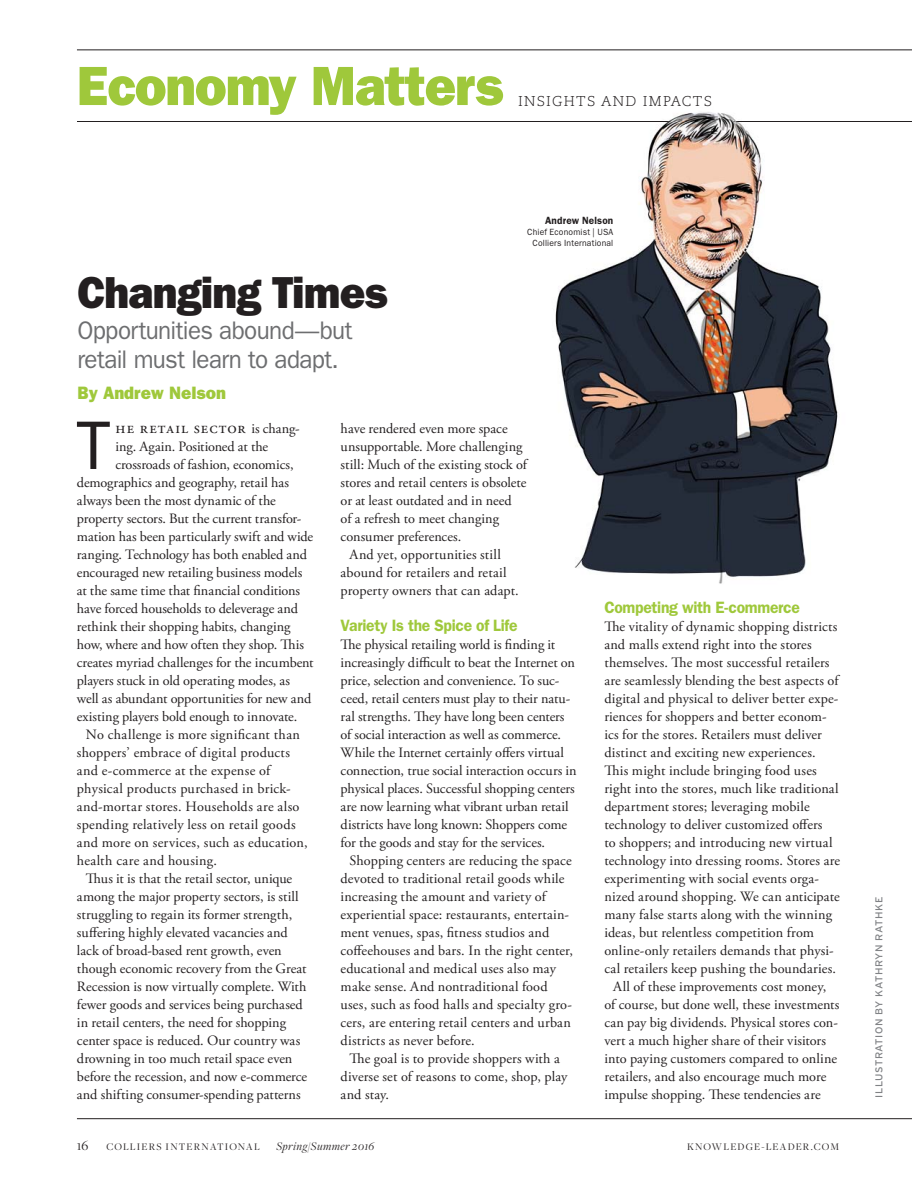
<style>
.page{position:relative;width:918px;height:1188px;background:#fff}
.page>*{position:absolute;margin:0;border:0;box-sizing:border-box;transform-origin:0 0}
.t1{font:69px "ITC Franklin Gothic Std";color:#231f20}
.t2{font:55.5px "ITC Franklin Gothic Std Hvy";letter-spacing:-.02em;color:#9fc83b;scale:.95 1}
.t3{font:45px "ITC Franklin Gothic Std Hvy";letter-spacing:-.02em;color:#231f20;scale:.95 1}
.t4{font:25.5px/28.5px "ITC Franklin Gothic Std";letter-spacing:-.025em;color:#6d6e70;scale:.95 1}
.t5{font:18px "ITC Franklin Gothic Std Hvy";color:#9fc83b;scale:.95 1}
.t6{font:600 16.5px "ITC Franklin Gothic Std";letter-spacing:-.02em;color:#9fc83b;scale:.95 1}
.t7{font:16.5px "Adobe Garamond Pro";letter-spacing:.065em;color:#231f20}
.t8{font:14.25px/18px "Adobe Garamond Pro";color:#231f20}
.t9{font:14.25px "Adobe Garamond Pro";letter-spacing:.02em;color:#231f20}
.t10{font:14.25px "Adobe Garamond Pro";letter-spacing:.025em;color:#231f20}
.t11{font:300 14.25px "Caecilia";letter-spacing:.09em;color:#231f20}
.t12{font:14.25px "Freight Disp Pro";color:#231f20}
.t13{font:10.5px "Freight Disp Pro";letter-spacing:.11em;color:#231f20}
.t14{font:600 10.5px "ITC Franklin Gothic Std";letter-spacing:.02em;color:#231f20;scale:.95 1}
.t15{font:10.05px "Interstate";letter-spacing:.05em;color:#808285;scale:1.05 1}
.t16{font:9px/10.8px "ITC Franklin Gothic Std";letter-spacing:.02em;color:#231f20;text-align:center;scale:.95 1}
.s1{font-size:14.25px}
.s2{font-style:italic;font-size:12px}
</style>
<div class="page">
<hr style="left:77px;top:121px;width:834px;height:1px;background:#231f20">
<img style="left:555px;top:112px;width:283px;height:472px">
<img style="left:555px;top:121px;width:283px;height:1px">
<h2 class="t2" style="left:77px;top:53px;width:450px">Economy Matters</h2>
<p class="t11" style="left:518px;top:93px;width:195px">INSIGHTS AND IMPACTS</p>
<h3 class="t3" style="left:77px;top:266px;width:328px">Changing Times</h3>
<h3 class="t4" style="left:77px;top:317px;width:291px">Opportunities abound—but retail must learn to adapt.</h3>
<p class="t5" style="left:77px;top:382px;width:158px">By Andrew Nelson</p>
<p class="t14" style="left:545px;top:214px;width:73px">Andrew Nelson</p>
<p class="t16" style="left:527px;top:227px;width:92px">Chief Economist | USA<br>Colliers International</p>
<h1 class="t1" style="left:76px;top:406px;width:36px">T</h1>
<p class="t7" style="left:115px;top:418px;width:186px">he retail sector <span class="s1">is chang-</span></p>
<p class="t8" style="left:115px;top:438px;width:154px">ing. Again. Positioned at the</p>
<p class="t8" style="left:115px;top:456px;width:180px">crossroads of fashion, economics,</p>
<p class="t8" style="left:77px;top:474px;width:214px">demographics and geography, retail has</p>
<p class="t8" style="left:77px;top:492px;width:200px">always been the most dynamic of the</p>
<p class="t8" style="left:77px;top:510px;width:226px">property sectors. But the current transfor-</p>
<p class="t8" style="left:77px;top:528px;width:238px">mation has been particularly swift and wide</p>
<p class="t8" style="left:77px;top:546px;width:232px">ranging. Technology has both enabled and</p>
<p class="t8" style="left:77px;top:564px;width:227px">encouraged new retailing business models</p>
<p class="t8" style="left:77px;top:582px;width:225px">at the same time that financial conditions</p>
<p class="t8" style="left:77px;top:600px;width:222px">have forced households to deleverage and</p>
<p class="t8" style="left:77px;top:618px;width:215px">rethink their shopping habits, changing</p>
<p class="t8" style="left:77px;top:636px;width:229px">how, where and how often they shop. This</p>
<p class="t8" style="left:77px;top:654px;width:238px">creates myriad challenges for the incumbent</p>
<p class="t8" style="left:77px;top:672px;width:215px">players stuck in old operating modes, as</p>
<p class="t8" style="left:77px;top:690px;width:236px">well as abundant opportunities for new and</p>
<p class="t8" style="left:77px;top:708px;width:222px">existing players bold enough to innovate.</p>
<p class="t10" style="left:86px;top:726px;width:216px">No challenge is more significant than</p>
<p class="t9" style="left:77px;top:744px;width:215px">shoppers’ embrace of digital products</p>
<p class="t9" style="left:77px;top:762px;width:195px">and e-commerce at the expense of</p>
<p class="t9" style="left:77px;top:780px;width:215px">physical products purchased in brick-</p>
<p class="t9" style="left:77px;top:798px;width:224px">and-mortar stores. Households are also</p>
<p class="t9" style="left:77px;top:816px;width:220px">spending relatively less on retail goods</p>
<p class="t8" style="left:77px;top:834px;width:232px">and more on services, such as education,</p>
<p class="t10" style="left:77px;top:852px;width:142px">health care and housing.</p>
<p class="t8" style="left:86px;top:870px;width:208px">Thus it is that the retail sector, unique</p>
<p class="t8" style="left:77px;top:888px;width:223px">among the major property sectors, is still</p>
<p class="t8" style="left:77px;top:906px;width:217px">struggling to regain its former strength,</p>
<p class="t8" style="left:77px;top:924px;width:212px">suffering highly elevated vacancies and</p>
<p class="t8" style="left:77px;top:942px;width:206px">lack of broad-based rent growth, even</p>
<p class="t8" style="left:77px;top:960px;width:231px">though economic recovery from the Great</p>
<p class="t8" style="left:77px;top:978px;width:231px">Recession is now virtually complete. With</p>
<p class="t8" style="left:77px;top:996px;width:227px">fewer goods and services being purchased</p>
<p class="t8" style="left:77px;top:1014px;width:211px">in retail centers, the need for shopping</p>
<p class="t8" style="left:77px;top:1032px;width:225px">center space is reduced. Our country was</p>
<p class="t8" style="left:77px;top:1050px;width:217px">drowning in too much retail space even</p>
<p class="t8" style="left:77px;top:1068px;width:232px">before the recession, and now e-commerce</p>
<p class="t8" style="left:77px;top:1086px;width:225px">and shifting consumer-spending patterns</p>
<p class="t8" style="left:341px;top:420px;width:169px">have rendered even more space</p>
<p class="t8" style="left:341px;top:438px;width:183px">unsupportable. More challenging</p>
<p class="t8" style="left:341px;top:456px;width:188px">still: Much of the existing stock of</p>
<p class="t8" style="left:341px;top:474px;width:187px">stores and retail centers is obsolete</p>
<p class="t8" style="left:341px;top:492px;width:173px">or at least outdated and in need</p>
<p class="t8" style="left:341px;top:510px;width:160px">of a refresh to meet changing</p>
<p class="t8" style="left:341px;top:528px;width:122px">consumer preferences.</p>
<p class="t8" style="left:350px;top:546px;width:153px">And yet, opportunities still</p>
<p class="t8" style="left:341px;top:564px;width:168px">abound for retailers and retail</p>
<p class="t8" style="left:341px;top:582px;width:180px">property owners that can adapt.</p>
<p class="t6" style="left:341px;top:616px;width:188px">Variety Is the Spice of Life</p>
<p class="t8" style="left:341px;top:636px;width:237px">The physical retailing world is finding it increasingly difficult to beat the Internet on price, selection and convenience. To suc&shy;ceed, retail centers must play to their natu&shy;ral strengths. They have long been centers of social interaction as well as commerce.<br>While the Internet certainly offers virtual connection, true social interaction occurs in physical places. Successful shopping centers are now learning what vibrant urban retail districts have long known: Shoppers come for the goods and stay for the services.</p>
<p class="t8" style="left:341px;top:852px;width:234px;text-indent:9px">Shopping centers are reducing the space devoted to traditional retail goods while increasing the amount and variety of experiential space: restaurants, entertain&shy;ment venues, spas, fitness studios and coffeehouses and bars. In the right center, educational and medical uses also may make sense. And nontraditional food uses, such as food halls and specialty gro&shy;cers, are entering retail centers and urban districts as never before.</p>
<p class="t8" style="left:341px;top:1050px;width:228px;text-indent:9px">The goal is to provide shoppers with a diverse set of reasons to come, shop, play and stay.</p>
<p class="t6" style="left:604px;top:598px;width:207px">Competing with E-commerce</p>
<p class="t8" style="left:604px;top:618px;width:235px">The vitality of dynamic shopping districts</p>
<p class="t8" style="left:604px;top:636px;width:209px">and malls extend right into the stores</p>
<p class="t8" style="left:604px;top:654px;width:227px">themselves. The most successful retailers</p>
<p class="t8" style="left:604px;top:672px;width:236px">are seamlessly blending the best aspects of</p>
<p class="t8" style="left:604px;top:690px;width:236px">digital and physical to deliver better expe-</p>
<p class="t8" style="left:604px;top:708px;width:224px">riences for shoppers and better econom-</p>
<p class="t8" style="left:604px;top:726px;width:219px">ics for the stores. Retailers must deliver</p>
<p class="t8" style="left:604px;top:744px;width:213px">distinct and exciting new experiences.</p>
<p class="t8" style="left:604px;top:762px;width:214px">This might include bringing food uses</p>
<p class="t8" style="left:604px;top:780px;width:236px">right into the stores, much like traditional</p>
<p class="t8" style="left:604px;top:798px;width:207px">department stores; leveraging mobile</p>
<p class="t8" style="left:604px;top:816px;width:220px">technology to deliver customized offers</p>
<p class="t8" style="left:604px;top:834px;width:230px">to shoppers; and introducing new virtual</p>
<p class="t8" style="left:604px;top:852px;width:237px">technology into dressing rooms. Stores are</p>
<p class="t8" style="left:604px;top:870px;width:216px">experimenting with social events orga-</p>
<p class="t8" style="left:604px;top:888px;width:237px">nized around shopping. We can anticipate</p>
<p class="t8" style="left:604px;top:906px;width:229px">many false starts along with the winning</p>
<p class="t8" style="left:604px;top:924px;width:211px">ideas, but relentless competition from</p>
<p class="t8" style="left:604px;top:942px;width:231px">online-only retailers demands that physi-</p>
<p class="t8" style="left:604px;top:960px;width:233px">cal retailers keep pushing the boundaries.</p>
<p class="t8" style="left:613px;top:978px;width:215px">All of these improvements cost money,</p>
<p class="t8" style="left:604px;top:996px;width:237px">of course, but done well, these investments</p>
<p class="t8" style="left:604px;top:1014px;width:235px">can pay big dividends. Physical stores con-</p>
<p class="t8" style="left:604px;top:1032px;width:223px">vert a much higher share of their visitors</p>
<p class="t8" style="left:604px;top:1050px;width:234px">into paying customers compared to online</p>
<p class="t8" style="left:604px;top:1068px;width:224px">retailers, and also encourage much more</p>
<p class="t8" style="left:604px;top:1086px;width:218px">impulse shopping. These tendencies are</p>
<p class="t12" style="left:77px;top:1136px;width:13px">16</p>
<p class="t13" style="left:106px;top:1140px;width:269px">COLLIERS INTERNATIONAL <span class="s2">Spring/Summer 2016</span></p>
<p class="t13" style="left:687px;top:1140px;width:154px">KNOWLEDGE-LEADER.COM</p>
<p class="t15" style="left:873px;top:1098px;width:193px;rotate:-90deg">ILLUSTRATION BY KATHRYN RATHKE</p>
</div>
